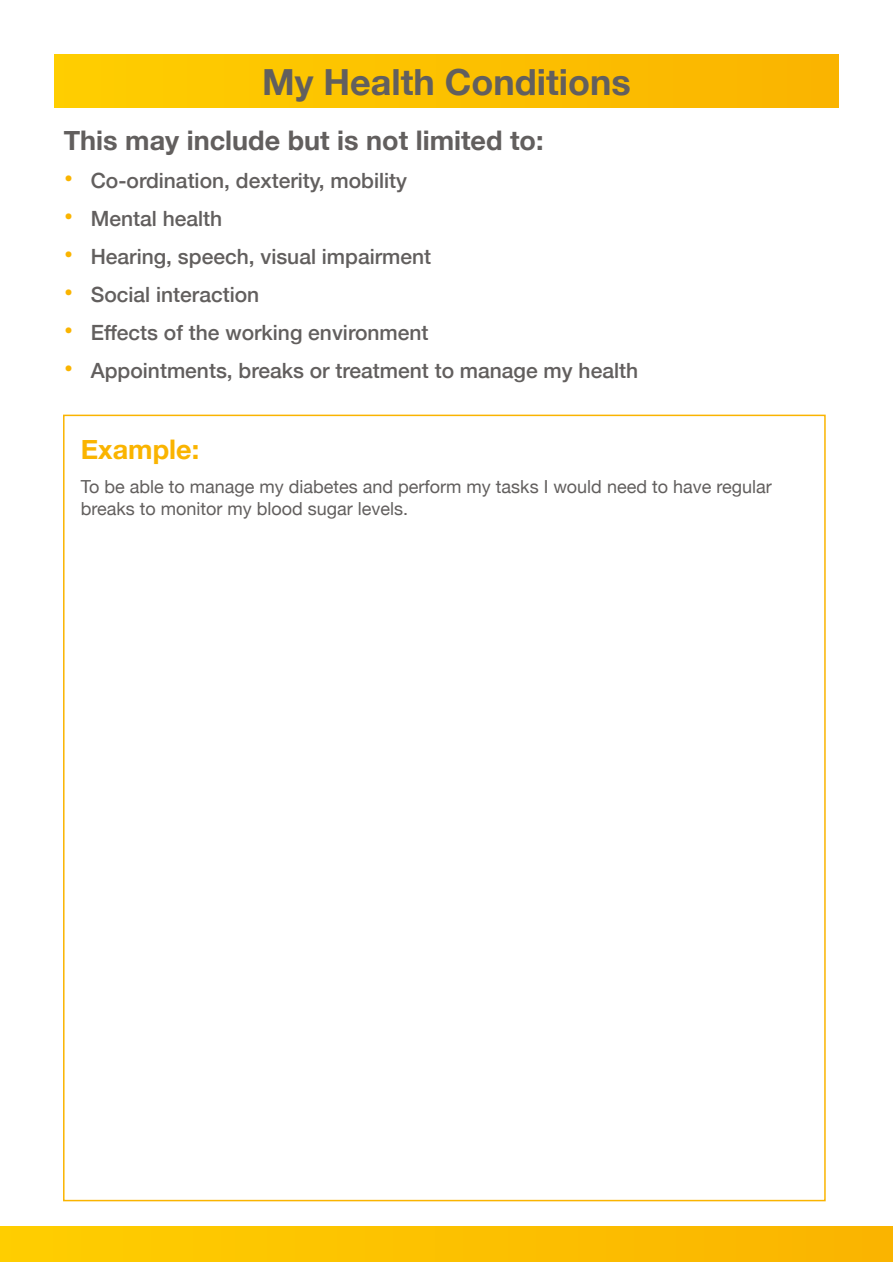
<style>
.page{position:relative;width:893px;height:1263px;background:#fff}
.page>*{position:absolute;margin:0;border:0;box-sizing:border-box;transform-origin:0 0}
.t1{font:700 36px "Helvetica Neue";color:#625f5e}
.t2{font:700 27px "Helvetica Neue";color:#625f5e}
.t3{font:700 27px "Helvetica Neue";color:#fab400}
.t4{font:500 21px "Helvetica Neue";color:#625f5e}
.t5{font:18px/21.6px "Helvetica Neue";color:#625f5e}
.s1{font-weight:700;font-size:27px;color:#fab400}
</style>
<div class="page">
<div style="left:55px;top:55px;width:783px;height:53px;background:#fcc100"></div>
<div style="left:0;top:1227px;width:893px;height:35px;background:#fcc100"></div>
<h1 class="t1" style="left:262px;top:53px;width:370px">My Health Conditions</h1>
<p class="t2" style="left:64px;top:120px;width:481px">This may include but is not limited to:</p>
<p class="t4" style="left:64px;top:164px;width:345px"><span class="s1">•</span> Co-ordination, dexterity, mobility</p>
<p class="t4" style="left:64px;top:202px;width:160px"><span class="s1">•</span> Mental health</p>
<p class="t4" style="left:64px;top:240px;width:369px"><span class="s1">•</span> Hearing, speech, visual impairment</p>
<p class="t4" style="left:64px;top:278px;width:197px"><span class="s1">•</span> Social interaction</p>
<p class="t4" style="left:64px;top:316px;width:366px"><span class="s1">•</span> Effects of the working environment</p>
<p class="t4" style="left:64px;top:354px;width:576px"><span class="s1">•</span> Appointments, breaks or treatment to manage my health</p>
<p class="t3" style="left:81px;top:428px;width:120px">Example:</p>
<p class="t5" style="left:81px;top:477px;width:692px">To be able to manage my diabetes and perform my tasks I would need to have regular breaks to monitor my blood sugar levels.</p>
</div>
